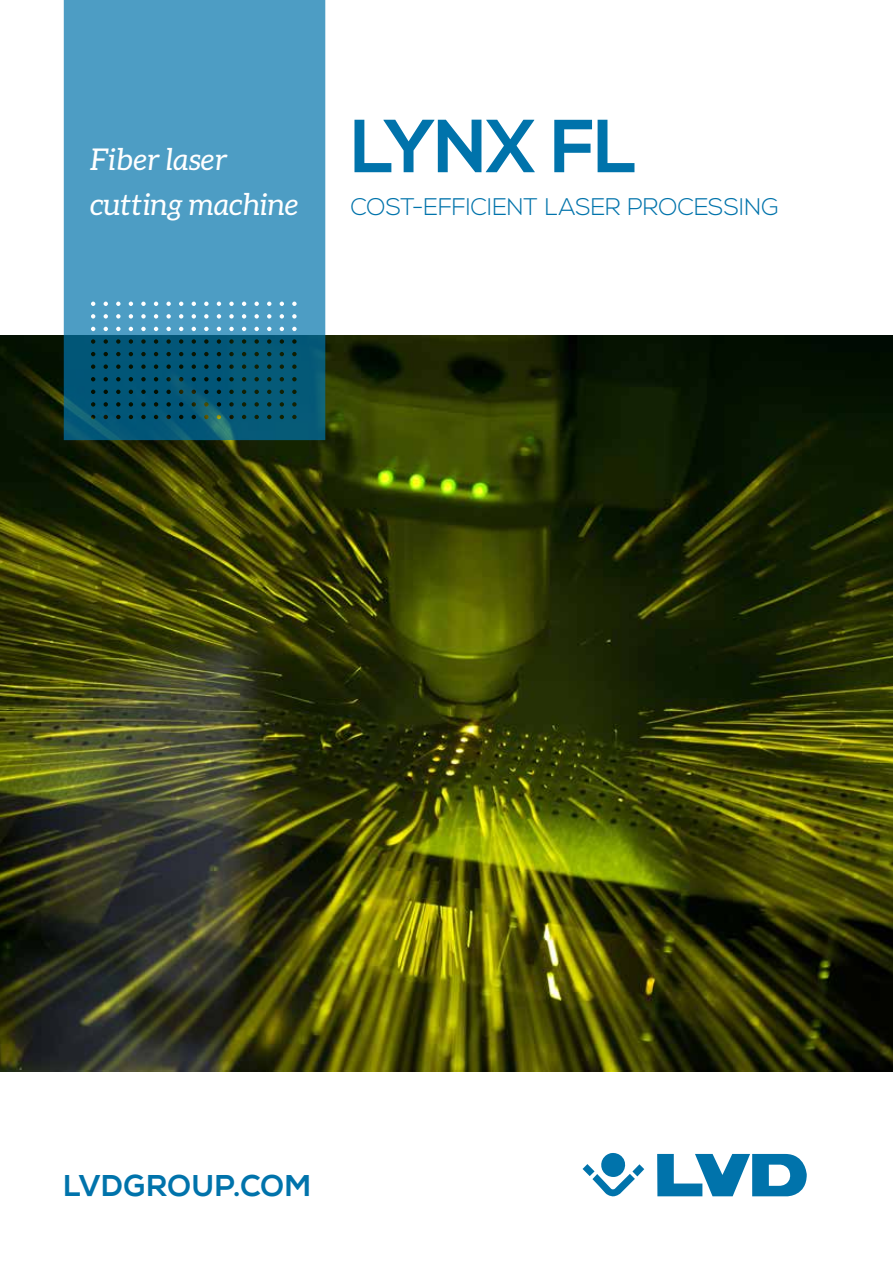
<style>
.page{position:relative;width:893px;height:1263px;background:#fff}
.page>*{position:absolute;margin:0;border:0;box-sizing:border-box;transform-origin:0 0}
.t1{font:700 75px "Nexa";letter-spacing:-.03em;color:#0073ab}
.t2{font:italic 30px/45px "Aleo";color:#fff}
.t3{font:700 30px "Nexa";letter-spacing:.025em;color:#0073ab}
.t4{font:300 24px "Nexa";color:#0073ab}
</style>
<div class="page">
<img style="left:0;top:336px;width:893px;height:735px">
<svg style="left:64px;top:0;width:261px;height:440px;background:#3d8cb0"></svg>
<svg style="left:657px;top:1154px;width:150px;height:42px"></svg>
<svg style="left:583px;top:1153px;width:61px;height:43px"></svg>
<p class="t2" style="left:90px;top:136px;width:209px">Fiber laser cutting machine</p>
<h1 class="t1" style="left:351px;top:103px;width:288px">LYNX FL</h1>
<p class="t4" style="left:351px;top:193px;width:430px">COST-EFFICIENT LASER PROCESSING</p>
<p class="t3" style="left:64px;top:1169px;width:249px">LVDGROUP.COM</p>
</div>
